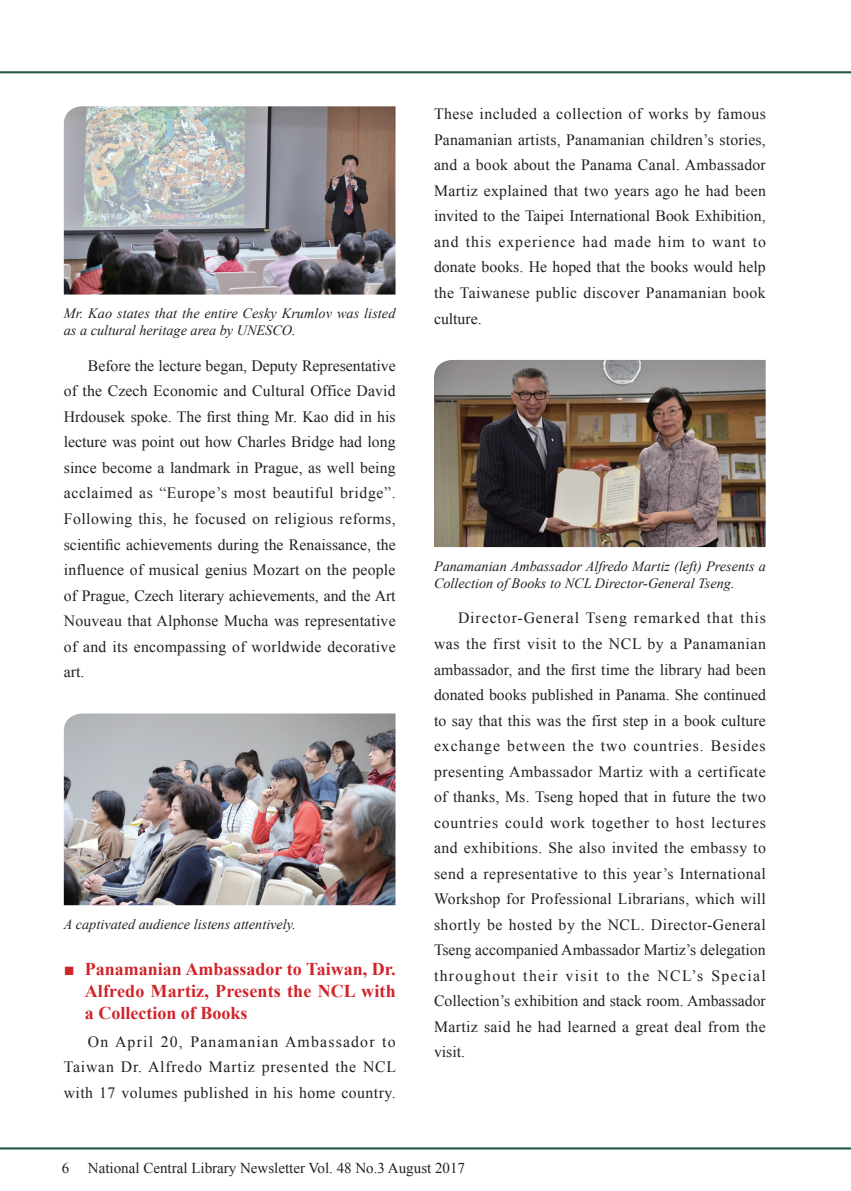
<style>
.page{position:relative;width:851px;height:1191px;background:#fff}
.page>*{position:absolute;margin:0;border:0;box-sizing:border-box;transform-origin:0 0}
.t1{font:700 18px/21.6px "Times New Roman";letter-spacing:.005em;color:#d1232a;text-align:justify}
.t2{font:15.75px/25.5px "Times New Roman";letter-spacing:.025em;color:#231f20;text-align:justify}
.t3{font:15px "Times New Roman";color:#231f20}
.t4{font:italic 14.25px/17.1px "Times New Roman";color:#231f20}
</style>
<div class="page">
<hr style="left:0;top:71px;width:850px;height:2px;background:#235846">
<hr style="left:0;top:1147px;width:850px;height:2px;background:#235846">
<img style="left:64px;top:106px;width:331px;height:188px">
<img style="left:64px;top:713px;width:331px;height:192px">
<img style="left:434px;top:360px;width:331px;height:187px">
<p class="t4" style="left:64px;top:305px;width:333px">Mr. Kao states that the entire Cesky Krumlov was listed as a cultural heritage area by UNESCO.</p>
<p class="t2" style="left:64px;top:353px;width:333px;text-indent:24px">Before the lecture began, Deputy Representative of the Czech Economic and Cultural Office David Hrdousek spoke. The first thing Mr. Kao did in his lecture was point out how Charles Bridge had long since become a landmark in Prague, as well being acclaimed as “Europe’s most beautiful bridge”.<br>Following this, he focused on religious reforms, scientific achievements during the Renaissance, the influence of musical genius Mozart on the people of Prague, Czech literary achievements, and the Art Nouveau that Alphonse Mucha was representative of and its encompassing of worldwide decorative art.</p>
<p class="t4" style="left:64px;top:915px;width:234px">A captivated audience listens attentively.</p>
<p class="t1" style="left:85px;top:958px;width:312px;text-indent:-21px">■ Panamanian Ambassador to Taiwan, Dr.<br>Alfredo Martiz, Presents the NCL with a Collection of Books</p>
<p class="t2" style="left:64px;top:1028px;width:334px;text-indent:24px">On April 20, Panamanian Ambassador to Taiwan Dr. Alfredo Martiz presented the NCL with 17 volumes published in his home country.</p>
<p class="t2" style="left:434px;top:101px;width:333px">These included a collection of works by famous Panamanian artists, Panamanian children’s stories, and a book about the Panama Canal. Ambassador Martiz explained that two years ago he had been invited to the Taipei International Book Exhibition, and this experience had made him to want to donate books. He hoped that the books would help the Taiwanese public discover Panamanian book culture.</p>
<p class="t4" style="left:434px;top:557px;width:333px">Panamanian Ambassador Alfredo Martiz (left) Presents a<br>Collection of Books to NCL Director-General Tseng.</p>
<p class="t2" style="left:434px;top:605px;width:333px;text-indent:24px">Director-General Tseng remarked that this was the first visit to the NCL by a Panamanian ambassador, and the first time the library had been donated books published in Panama. She continued to say that this was the first step in a book culture exchange between the two countries. Besides presenting Ambassador Martiz with a certificate of thanks, Ms. Tseng hoped that in future the two countries could work together to host lectures and exhibitions. She also invited the embassy to send a representative to this year’s International Workshop for Professional Librarians, which will shortly be hosted by the NCL. Director-General Tseng accompanied Ambassador Martiz’s delegation throughout their visit to the NCL’s Special Collection’s exhibition and stack room. Ambassador Martiz said he had learned a great deal from the visit.</p>
<p class="t3" style="left:62px;top:1157px;width:9px">6</p>
<p class="t3" style="left:88px;top:1157px;width:378px">National Central Library Newsletter Vol. 48 No.3 August 2017</p>
</div>
